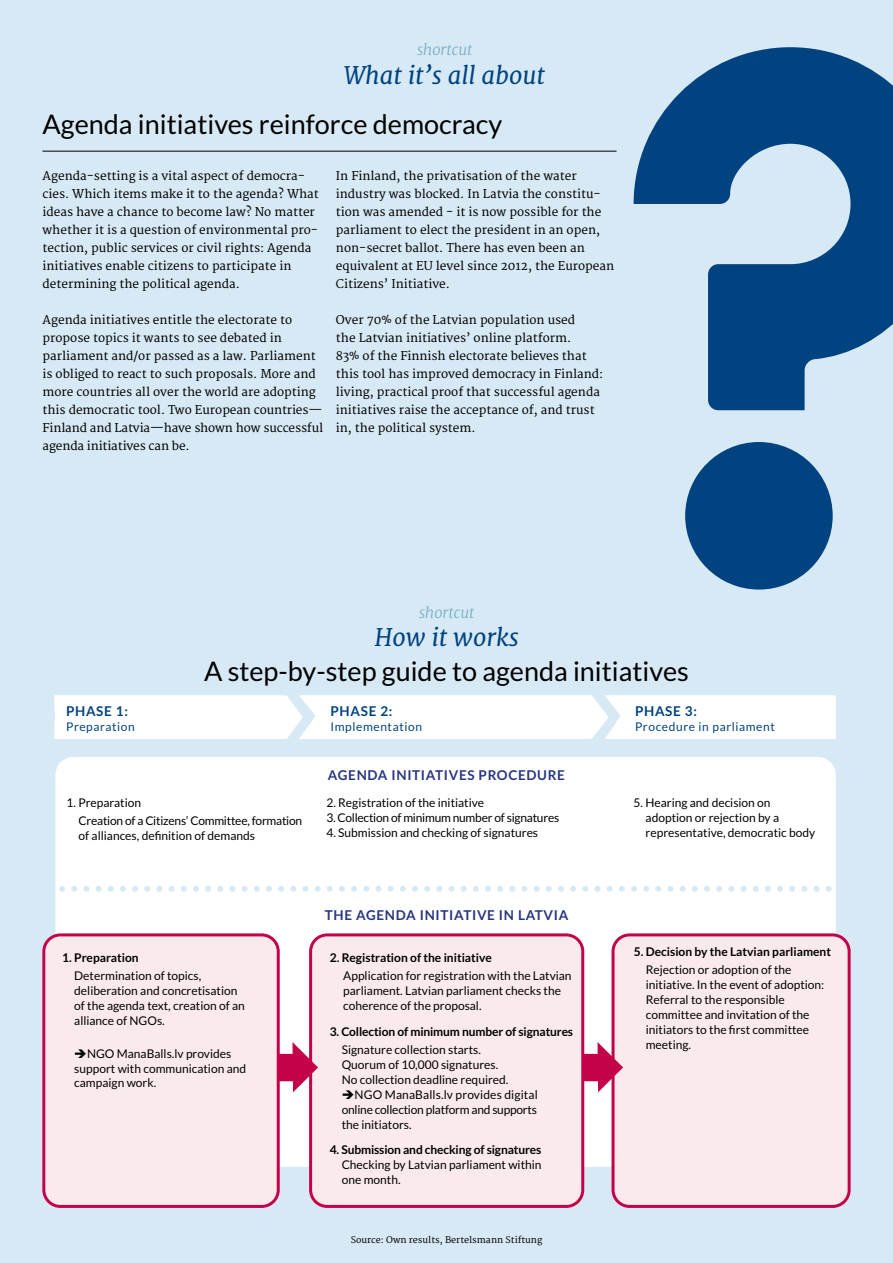
<style>
.page{position:relative;width:893px;height:1263px;background:#d7e9f4}
.page>*{position:absolute;margin:0;border:0;box-sizing:border-box;transform-origin:0 0}
.t1{font:27px "Lato";color:#000}
.t2{font:italic 24px "Merriweather";color:#004380}
.t3{font:italic 300 15px "Merriweather";color:#79aec8}
.t4{font:700 13.5px "Lato";letter-spacing:.05em;color:#283583}
.t5{font:700 13.5px "Lato";letter-spacing:.05em;color:#004380}
.t6{font:12px/15px "Lato";color:#000}
.t7{font:700 12px "Lato";letter-spacing:-.01em;color:#000}
.t8{font:12px/18px "Lato";letter-spacing:-.02em;color:#000}
.t9{font:12px "Lato";letter-spacing:.05em;color:#004380}
.t10{font:11.85px/18px "Merriweather";color:#000}
.t11{font:9px "Merriweather";color:#000}
</style>
<div class="page">
<div style="left:55px;top:757px;width:781px;height:410px;background:#fff;border-radius:18px"></div>
<div style="left:685px;top:442px;width:148px;height:147px;background:#004380;border-radius:50%"></div>
<hr style="left:43px;top:151px;width:574px;height:1px;background:#000">
<svg style="left:634px;top:47px;width:259px;height:363px;background:#5d8bb2"></svg>
<div style="left:613px;top:935px;width:236px;height:271px;background:#faeaeb;border-radius:16px"></div>
<div style="left:611px;top:933px;width:240px;height:275px;border:3px solid #c30249;border-radius:16px"></div>
<svg style="left:584px;top:1042px;width:39px;height:51px"></svg>
<div style="left:311px;top:935px;width:272px;height:271px;background:#faeaeb;border-radius:16px"></div>
<div style="left:309px;top:933px;width:275px;height:275px;border:3px solid #c30249;border-radius:16px"></div>
<svg style="left:280px;top:1042px;width:38px;height:51px"></svg>
<div style="left:44px;top:935px;width:234px;height:271px;background:#faeaeb;border-radius:16px"></div>
<div style="left:42px;top:933px;width:238px;height:275px;border:3px solid #c30249;border-radius:16px"></div>
<svg style="left:54px;top:695px;width:782px;height:44px"></svg>
<svg style="left:62px;top:886px;width:775px;height:6px"></svg>
<p class="t3" style="left:417px;top:40px;width:57px">shortcut</p>
<h2 class="t2" style="left:344px;top:60px;width:202px">What it’s all about</h2>
<h1 class="t1" style="left:43px;top:109px;width:461px">Agenda initiatives reinforce democracy</h1>
<p class="t10" style="left:43px;top:167px;width:278px">Agenda-setting is a vital aspect of democra&shy;cies. Which items make it to the agenda? What ideas have a chance to become law? No matter whether it is a question of environmental pro&shy;tection, public services or civil rights: Agenda initiatives enable citizens to participate in determining the political agenda.</p>
<p class="t10" style="left:43px;top:311px;width:282px">Agenda initiatives entitle the electorate to propose topics it wants to see debated in parliament and/or passed as a law. Parliament is obliged to react to such proposals. More and more countries all over the world are adopting this democratic tool. Two European countries— Finland and Latvia—have shown how successful agenda initiatives can be.</p>
<p class="t10" style="left:336px;top:167px;width:280px">In Finland, the privatisation of the water industry was blocked. In Latvia the constitu&shy;tion was amended - it is now possible for the parliament to elect the president in an open, non-secret ballot. There has even been an equivalent at EU level since 2012, the European Citizens’ Initiative.</p>
<p class="t10" style="left:336px;top:311px;width:269px">Over 70% of the Latvian population used<br>the Latvian initiatives’ online platform.<br>83% of the Finnish electorate believes that this tool has improved democracy in Finland: living, practical proof that successful agenda initiatives raise the acceptance of, and trust in, the political system.</p>
<p class="t3" style="left:419px;top:603px;width:57px">shortcut</p>
<h2 class="t2" style="left:374px;top:623px;width:146px">How it works</h2>
<p class="t5" style="left:66px;top:703px;width:63px">PHASE 1:</p>
<p class="t9" style="left:66px;top:719px;width:70px">Preparation</p>
<h1 class="t1" style="left:204px;top:656px;width:486px">A step-by-step guide to agenda initiatives</h1>
<p class="t5" style="left:330px;top:703px;width:63px">PHASE 2:</p>
<p class="t9" style="left:330px;top:719px;width:93px">Implementation</p>
<p class="t4" style="left:328px;top:767px;width:239px">AGENDA INITIATIVES PROCEDURE</p>
<p class="t5" style="left:635px;top:703px;width:63px">PHASE 3:</p>
<p class="t9" style="left:635px;top:719px;width:141px">Procedure in parliament</p>
<p class="t8" style="left:79px;top:794px;width:225px;text-indent:-12px">1. Preparation<br>Creation of a Citizens’ Committee, formation</p>
<p class="t6" style="left:79px;top:828px;width:178px">of alliances, definition of demands</p>
<p class="t6" style="left:326px;top:795px;width:159px">2. Registration of the initiative</p>
<p class="t8" style="left:326px;top:809px;width:234px">3. Collection of minimum number of signatures</p>
<p class="t6" style="left:326px;top:825px;width:213px">4. Submission and checking of signatures</p>
<p class="t7" style="left:62px;top:951px;width:78px">1. Preparation</p>
<p class="t6" style="left:74px;top:968px;width:172px">Determination of topics, deliberation and concretisation of the agenda text, creation of an alliance of NGOs.</p>
<p class="t6" style="left:74px;top:1046px;width:173px">➔NGO ManaBalls.lv provides support with communication and</p>
<p class="t6" style="left:74px;top:1075px;width:83px">campaign work.</p>
<p class="t4" style="left:325px;top:908px;width:245px">THE AGENDA INITIATIVE IN LATVIA</p>
<p class="t7" style="left:330px;top:950px;width:164px">2. Registration of the initiative</p>
<p class="t6" style="left:343px;top:968px;width:230px">Application for registration with the Latvian parliament. Latvian parliament checks the coherence of the proposal.</p>
<p class="t7" style="left:330px;top:1025px;width:245px">3. Collection of minimum number of signatures</p>
<p class="t6" style="left:342px;top:1042px;width:168px">Signature collection starts.<br>Quorum of 10,000 signatures.<br>No collection deadline required.</p>
<p class="t6" style="left:342px;top:1087px;width:198px;text-align:justify">➔NGO ManaBalls.lv provides digital online collection platform and supports the initiators.</p>
<p class="t7" style="left:330px;top:1143px;width:213px">4. Submission and checking of signatures</p>
<p class="t6" style="left:342px;top:1157px;width:201px">Checking by Latvian parliament within one month.</p>
<p class="t11" style="left:351px;top:1234px;width:193px">Source: Own results, Bertelsmann Stiftung</p>
<p class="t6" style="left:646px;top:795px;width:171px;text-indent:-12px">5. Hearing and decision on adoption or rejection by a representative, democratic body</p>
<p class="t7" style="left:634px;top:945px;width:199px">5. Decision by the Latvian parliament</p>
<p class="t6" style="left:646px;top:962px;width:180px">Rejection or adoption of the initiative. In the event of adoption:<br>Referral to the responsible committee and invitation of the initiators to the first committee meeting.</p>
</div>
